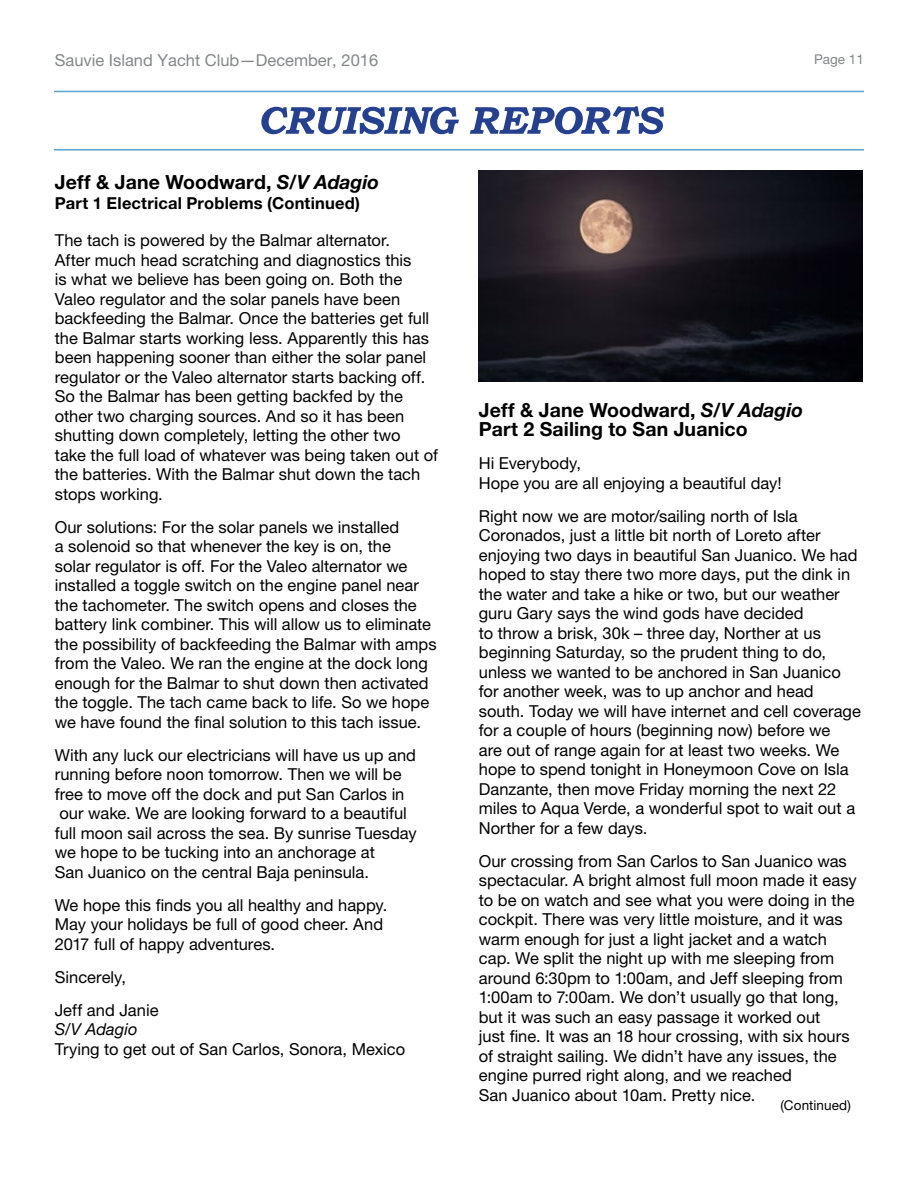
<style>
.page{position:relative;width:918px;height:1188px;background:#fff}
.page>*{position:absolute;margin:0;border:0;box-sizing:border-box;transform-origin:0 0}
.t1{font:700 19.5px/19.5px "Helvetica Neue LT Pro";letter-spacing:.005em;color:#000}
.t2{font:16.5px/19.5px "Helvetica Neue LT Pro";color:#000}
.t3{font:16.5px "Helvetica Neue LT Pro";color:#848688}
.t4{font:700 16.5px "Helvetica Neue LT Pro";letter-spacing:.01em;color:#000}
.t5{font:italic 16.5px "Helvetica Neue LT Pro";letter-spacing:.005em;color:#000}
.t6{font:13.5px "Helvetica Neue LT Pro";letter-spacing:.01em;color:#000}
.t7{font:13.5px "Helvetica Neue LT Pro";color:#848688}
.s1{font-style:italic}
</style>
<div class="page">
<svg style="left:261px;top:106px;width:403px;height:28px"></svg>
<hr style="left:54px;top:91px;width:810px;height:1px;background:#5aa3d2">
<hr style="left:54px;top:149px;width:810px;height:2px;background:#5aa3d2">
<img style="left:479px;top:171px;width:384px;height:210px">
<p class="t3" style="left:55px;top:50px;width:325px">Sauvie Island Yacht Club—December, 2016</p>
<p class="t7" style="left:814px;top:51px;width:51px">Page 11</p>
<p class="t1" style="left:55px;top:172px;width:326px">Jeff &amp; Jane Woodward, <span class="s1">S/V Adagio</span></p>
<p class="t4" style="left:55px;top:193px;width:307px">Part 1 Electrical Problems (Continued)</p>
<p class="t2" style="left:55px;top:230px;width:385px">The tach is powered by the Balmar alternator.<br>After much head scratching and diagnostics this<br>is what we believe has been going on. Both the Valeo regulator and the solar panels have been backfeeding the Balmar. Once the batteries get full the Balmar starts working less. Apparently this has been happening sooner than either the solar panel regulator or the Valeo alternator starts backing off.<br>So the Balmar has been getting backfed by the other two charging sources. And so it has been shutting down completely, letting the other two<br>take the full load of whatever was being taken out of the batteries. With the Balmar shut down the tach stops working.</p>
<p class="t2" style="left:55px;top:517px;width:383px">Our solutions: For the solar panels we installed<br>a solenoid so that whenever the key is on, the<br>solar regulator is off. For the Valeo alternator we installed a toggle switch on the engine panel near the tachometer. The switch opens and closes the battery link combiner. This will allow us to eliminate the possibility of backfeeding the Balmar with amps from the Valeo. We ran the engine at the dock long enough for the Balmar to shut down then activated the toggle. The tach came back to life. So we hope we have found the final solution to this tach issue.</p>
<p class="t2" style="left:55px;top:745px;width:364px">With any luck our electricians will have us up and running before noon tomorrow. Then we will be free to move off the dock and put San Carlos in our wake. We are looking forward to a beautiful full moon sail across the sea. By sunrise Tuesday we hope to be tucking into an anchorage at<br>San Juanico on the central Baja peninsula.</p>
<p class="t2" style="left:55px;top:895px;width:334px">We hope this finds you all healthy and happy.<br>May your holidays be full of good cheer. And<br>2017 full of happy adventures.</p>
<p class="t2" style="left:55px;top:960px;width:105px;line-height:33px">Sincerely,<br>Jeff and Janie</p>
<p class="t5" style="left:55px;top:1019px;width:84px">S/V Adagio</p>
<p class="t2" style="left:55px;top:1039px;width:352px">Trying to get out of San Carlos, Sonora, Mexico</p>
<p class="t1" style="left:479px;top:400px;width:326px">Jeff &amp; Jane Woodward, <span class="s1">S/V Adagio<br></span>Part 2 Sailing to San Juanico</p>
<p class="t2" style="left:479px;top:453px;width:304px">Hi Everybody,<br>Hope you are all enjoying a beautiful day!</p>
<p class="t2" style="left:479px;top:506px;width:384px">Right now we are motor/sailing north of Isla Coronados, just a little bit north of Loreto after enjoying two days in beautiful San Juanico. We had hoped to stay there two more days, put the dink in the water and take a hike or two, but our weather guru Gary says the wind gods have decided<br>to throw a brisk, 30k – three day, Norther at us beginning Saturday, so the prudent thing to do, unless we wanted to be anchored in San Juanico for another week, was to up anchor and head south. Today we will have internet and cell coverage for a couple of hours (beginning now) before we<br>are out of range again for at least two weeks. We hope to spend tonight in Honeymoon Cove on Isla Danzante, then move Friday morning the next 22 miles to Aqua Verde, a wonderful spot to wait out a Norther for a few days.</p>
<p class="t2" style="left:479px;top:851px;width:380px">Our crossing from San Carlos to San Juanico was spectacular. A bright almost full moon made it easy to be on watch and see what you were doing in the cockpit. There was very little moisture, and it was warm enough for just a light jacket and a watch cap. We split the night up with me sleeping from around 6:30pm to 1:00am, and Jeff sleeping from 1:00am to 7:00am. We don’t usually go that long, but it was such an easy passage it worked out<br>just fine. It was an 18 hour crossing, with six hours of straight sailing. We didn’t have any issues, the engine purred right along, and we reached<br>San Juanico about 10am. Pretty nice.</p>
<p class="t6" style="left:780px;top:1097px;width:72px">(Continued)</p>
</div>
